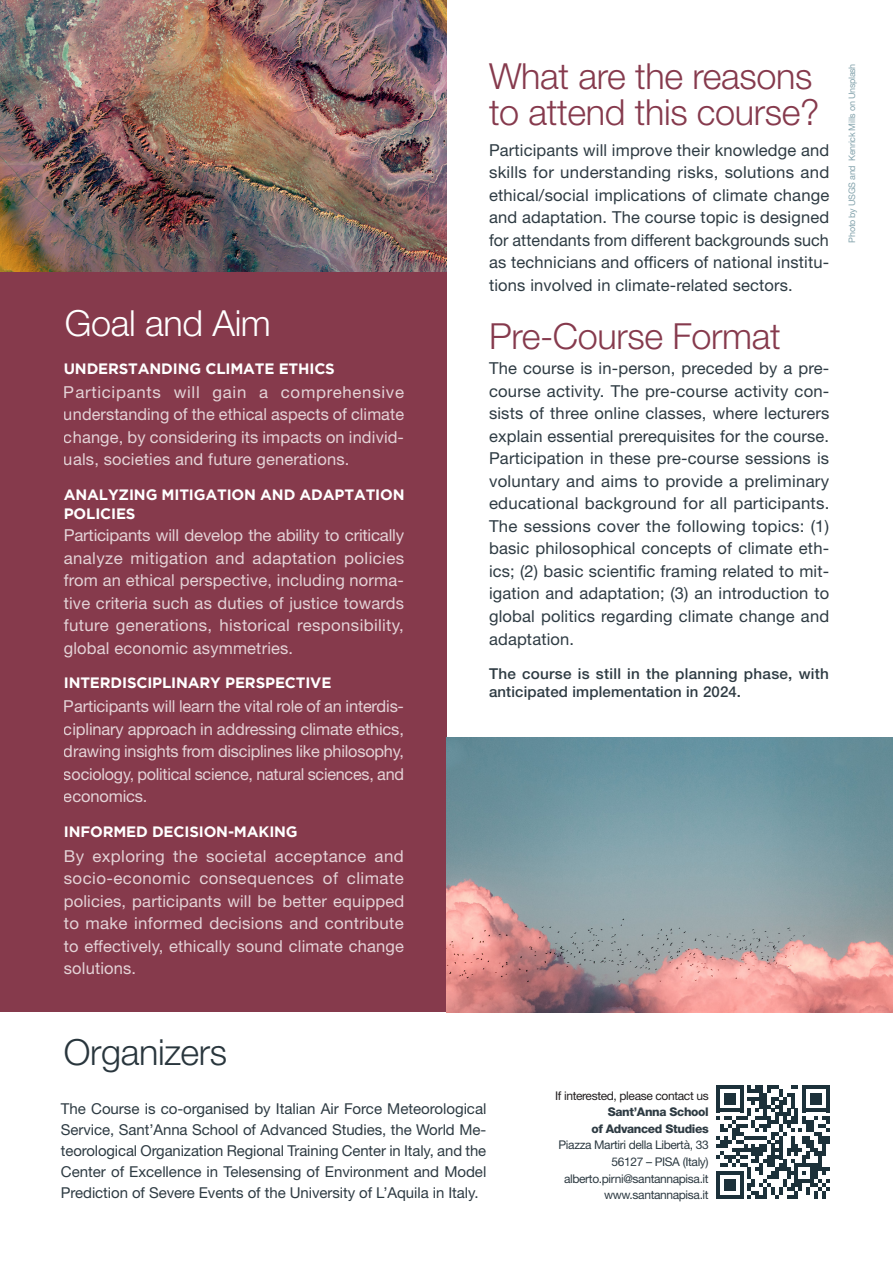
<style>
.page{position:relative;width:893px;height:1263px;background:#fff}
.page>*{position:absolute;margin:0;border:0;box-sizing:border-box;transform-origin:0 0}
.t1{font:300 36px/36px "Helvetica Neue LT Std";letter-spacing:-.01em;color:#863a4d}
.t2{font:300 36px "Helvetica Neue LT Std";letter-spacing:-.01em;color:#29363d}
.t3{font:300 36px "Helvetica Neue LT Std";letter-spacing:-.01em;color:#fff}
.t4{font:16.5px/22.5px "Helvetica Neue LT Std";letter-spacing:.01em;color:#fff;text-align:justify}
.t5{font:16.5px/22.5px "Helvetica Neue LT Std";letter-spacing:.01em;color:#2e3b43;text-align:justify}
.t6{font:15px/21px "Helvetica Neue LT Std";letter-spacing:-.005em;color:#2e3b43;text-align:justify}
.t7{font:700 15px/19.5px "Gotham";letter-spacing:-.01em;color:#fff}
.t8{font:500 15px/18px "Helvetica Neue LT Std";letter-spacing:.015em;color:#2e3b43}
.t9{font:12px "Helvetica Neue LT Std";letter-spacing:-.03em;color:#2e3b43}
.t10{font:800 12px "Helvetica Neue LT Std";letter-spacing:-.03em;color:#2e3b43}
.t11{font:12px "Helvetica Neue LT Std";letter-spacing:-.03em;color:#231f20}
.t12{font:9px "Helvetica Neue LT Std";letter-spacing:-.03em;color:#85a4ad}
</style>
<div class="page">
<svg style="left:716px;top:1085px;width:114px;height:113px"></svg>
<div style="left:0;top:0;width:446px;height:1012px;background:#863a4c"></div>
<img style="left:446px;top:737px;width:447px;height:275px">
<img style="left:0;top:0;width:446px;height:272px">
<p class="t3" style="left:65px;top:301px;width:208px">Goal and Aim</p>
<p class="t7" style="left:64px;top:358px;width:273px">UNDERSTANDING CLIMATE ETHICS</p>
<p class="t4" style="left:64px;top:380px;width:342px">Participants will gain a comprehensive understanding of the ethical aspects of climate change, by considering its impacts on individ&shy;uals, societies and future generations.</p>
<p class="t7" style="left:64px;top:484px;width:342px">ANALYZING MITIGATION AND ADAPTATION<br>POLICIES</p>
<p class="t4" style="left:64px;top:524px;width:342px">Participants will develop the ability to critically analyze mitigation and adaptation policies from an ethical perspective, including norma&shy;tive criteria such as duties of justice towards future generations, historical responsibility, global economic asymmetries.</p>
<p class="t7" style="left:64px;top:673px;width:269px">INTERDISCIPLINARY PERSPECTIVE</p>
<p class="t4" style="left:64px;top:695px;width:342px">Participants will learn the vital role of an interdis&shy;ciplinary approach in addressing climate ethics, drawing insights from disciplines like philosophy, sociology, political science, natural sciences, and economics.</p>
<p class="t7" style="left:64px;top:822px;width:235px">INFORMED DECISION-MAKING</p>
<p class="t4" style="left:64px;top:844px;width:342px">By exploring the societal acceptance and socio-economic consequences of climate policies, participants will be better equipped to make informed decisions and contribute to effectively, ethically sound climate change solutions.</p>
<p class="t1" style="left:489px;top:58px;width:332px">What are the reasons to attend this course?</p>
<p class="t5" style="left:489px;top:138px;width:342px">Participants will improve their knowledge and skills for understanding risks, solutions and ethical/social implications of climate change and adaptation. The course topic is designed for attendants from different backgrounds such as technicians and officers of national institu&shy;tions involved in climate-related sectors.</p>
<p class="t1" style="left:489px;top:317px;width:293px">Pre-Course Format</p>
<p class="t5" style="left:489px;top:357px;width:342px">The course is in-person, preceded by a pre&shy;course activity. The pre-course activity con&shy;sists of three online classes, where lecturers explain essential prerequisites for the course.<br>Participation in these pre-course sessions is voluntary and aims to provide a preliminary educational background for all participants.<br>The sessions cover the following topics: (1) basic philosophical concepts of climate eth&shy;ics; (2) basic scientific framing related to mit&shy;igation and adaptation; (3) an introduction to global politics regarding climate change and adaptation.</p>
<p class="t8" style="left:489px;top:665px;width:341px">The course is still in the planning phase, with anticipated implementation in 2024.</p>
<p class="t12" style="left:846px;top:243px;width:180px;rotate:-90deg">Photo by USGS and Kenrick Mills on Unsplash</p>
<p class="t2" style="left:64px;top:1030px;width:165px">Organizers</p>
<p class="t6" style="left:61px;top:1098px;width:427px">The Course is co-organised by Italian Air Force Meteorological Service, Sant’Anna School of Advanced Studies, the World Me&shy;teorological Organization Regional Training Center in Italy, and the Center of Excellence in Telesensing of Environment and Model Prediction of Severe Events of the University of L’Aquila in Italy.</p>
<p class="t11" style="left:555px;top:1088px;width:155px">If interested, please contact us</p>
<p class="t10" style="left:608px;top:1105px;width:102px">Sant’Anna School</p>
<p class="t10" style="left:591px;top:1121px;width:119px">of Advanced Studies</p>
<p class="t9" style="left:559px;top:1138px;width:152px">Piazza Martiri della Libertà, 33</p>
<p class="t9" style="left:611px;top:1154px;width:99px">56127 – PISA (Italy)</p>
<p class="t9" style="left:564px;top:1171px;width:146px">alberto.pirni@santannapisa.it</p>
<p class="t9" style="left:604px;top:1187px;width:106px">www.santannapisa.it</p>
</div>
